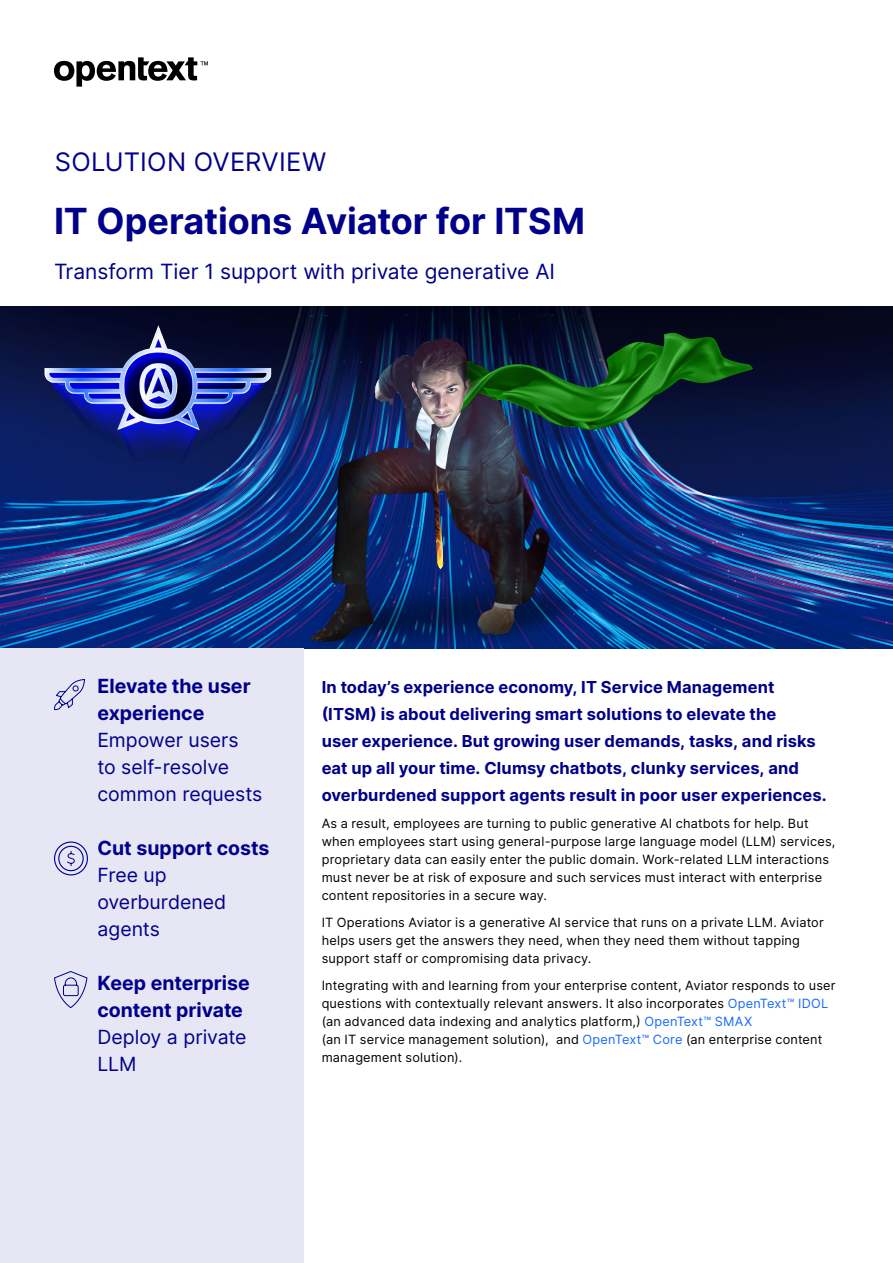
<style>
.page{position:relative;width:893px;height:1263px;background:#fff}
.page>*{position:absolute;margin:0;border:0;box-sizing:border-box;transform-origin:0 0}
.t1{font:700 36px "Inter";letter-spacing:-.005em;color:#00008b}
.Document_type{font:25.5px "Inter";letter-spacing:.01em;color:#00008b}
.t2{font:21px "Inter";color:#00008b}
.Sidebar_Stat{font:19.5px/27px "Inter";color:#00008b}
.Sidebar_Stat-2{font:700 19.5px/27px "Inter";color:#00008b}
.Introduction_Paragraph{font:700 16.5px/27px "Inter";letter-spacing:.005em;color:#00008b}
.Body{font:12.75px/18px "Inter";letter-spacing:.015em;color:#000}
.s1{font-weight:700}
.s2{font-weight:400}
.s3{color:#1a6aff}
</style>
<div class="page">
<img style="left:0;top:306px;width:893px;height:342px">
<svg style="left:54px;top:57px;width:154px;height:30px"></svg>
<div style="left:0;top:648px;width:304px;height:615px;background:#e6e6f4"></div>
<svg style="left:54px;top:841px;width:34px;height:34px"></svg>
<svg style="left:54px;top:971px;width:34px;height:37px"></svg>
<svg style="left:54px;top:679px;width:31px;height:31px"></svg>
<img style="left:272px;top:306px;width:506px;height:341px">
<img style="left:26px;top:316px;width:264px;height:161px">
<p class="Document_type" style="left:55px;top:143px;width:273px">SOLUTION OVERVIEW</p>
<h1 class="t1" style="left:54px;top:195px;width:533px">IT Operations Aviator for ITSM</h1>
<h2 class="t2" style="left:54px;top:256px;width:503px">Transform Tier 1 support with private generative AI</h2>
<p class="Sidebar_Stat" style="left:98px;top:672px;width:166px"><span class="s1">Elevate the user experience<br></span>Empower users<br>to self-resolve common requests</p>
<p class="Sidebar_Stat" style="left:98px;top:834px;width:173px"><span class="s1">Cut support costs<br></span>Free up overburdened agents</p>
<p class="Sidebar_Stat-2" style="left:98px;top:969px;width:154px">Keep enterprise content private<br><span class="s2">Deploy a private<br>LLM</span></p>
<p class="Introduction_Paragraph" style="left:322px;top:673px;width:507px">In today’s experience economy, IT Service Management (ITSM) is about delivering smart solutions to elevate the<br>user experience. But growing user demands, tasks, and risks eat up all your time. Clumsy chatbots, clunky services, and overburdened support agents result in poor user experiences.</p>
<p class="Body" style="left:322px;top:814px;width:515px">As a result, employees are turning to public generative AI chatbots for help. But when employees start using general-purpose large language model (LLM) services, proprietary data can easily enter the public domain. Work-related LLM interactions must never be at risk of exposure and such services must interact with enterprise content repositories in a secure way.</p>
<p class="Body" style="left:322px;top:913px;width:504px">IT Operations Aviator is a generative AI service that runs on a private LLM. Aviator helps users get the answers they need, when they need them without tapping support staff or compromising data privacy.</p>
<p class="Body" style="left:322px;top:976px;width:515px">Integrating with and learning from your enterprise content, Aviator responds to user questions with contextually relevant answers. It also incorporates <span class="s3">OpenText™ IDOL </span>(an advanced data indexing and analytics platform,) <span class="s3">OpenText™ SMAX<br></span>(an IT service management solution), and <span class="s3">OpenText™ Core</span> (an enterprise content management solution).</p>
</div>
